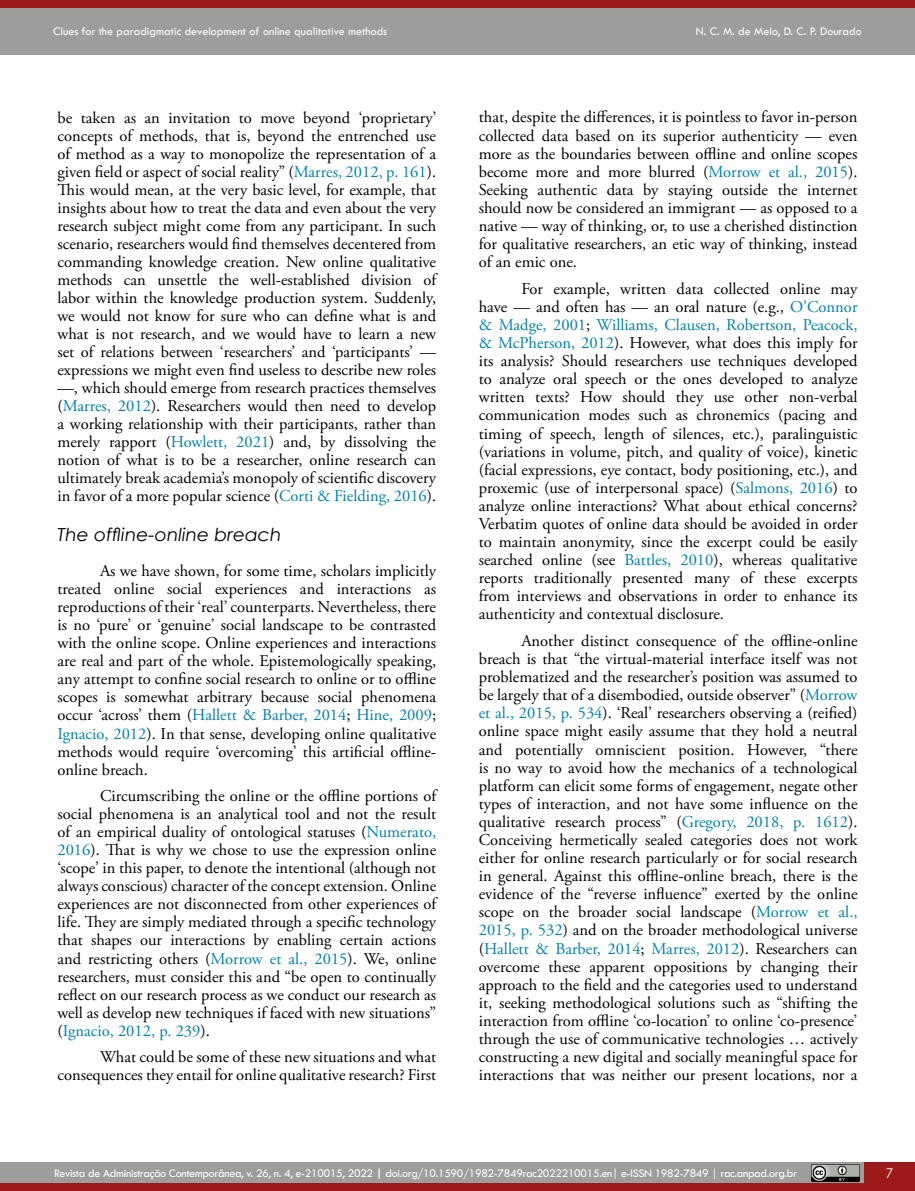
<style>
.page{position:relative;width:915px;height:1191px;background:#fff}
.page>*{position:absolute;margin:0;border:0;box-sizing:border-box;transform-origin:0 0}
.t1{font:italic 18px "Century Gothic";color:#000;scale:1.04 1}
.t2{font:16.5px/18.1px "Adobe Garamond Pro";color:#000;text-align:justify}
.t3{font:13.5px "Century Gothic";color:#fff}
.t4{font:12px "Tw Cen";letter-spacing:-.025em;color:#fff}
.t5{font:12px "Tw Cen";color:#fff}
.s1{color:#0080ad}
.s2{font-weight:700}
</style>
<div class="page">
<div style="left:863px;top:1162px;width:51px;height:21px;background:#9d1a1a"></div>
<div style="left:0;top:0;width:914px;height:54px;background:#9d9d9c"></div>
<div style="left:0;top:0;width:914px;height:7px;background:#9d1a18"></div>
<div style="left:0;top:1162px;width:863px;height:21px;background:#9d9d9c"></div>
<div style="left:0;top:1183px;width:914px;height:8px;background:#9d1a18"></div>
<img style="left:811px;top:1164px;width:48px;height:17px">
<p class="t5" style="left:53px;top:24px;width:335px">Clues for the paradigmatic development of online qualitative methods</p>
<p class="t5" style="left:695px;top:24px;width:167px">N. C. M. de Melo, D. C. P. Dourado</p>
<p class="t2" style="left:57px;top:109px;width:380px">be taken as an invitation to move beyond ‘proprietary’ concepts of methods, that is, beyond the entrenched use of method as a way to monopolize the representation of a given field or aspect of social reality” (<span class="s1">Marres, 2012, p. 161</span>).<br>This would mean, at the very basic level, for example, that insights about how to treat the data and even about the very research subject might come from any participant. In such scenario, researchers would find themselves decentered from commanding knowledge creation. New online qualitative methods can unsettle the well-established division of labor within the knowledge production system. Suddenly, we would not know for sure who can define what is and what is not research, and we would have to learn a new set of relations between ‘researchers’ and ‘participants’ — expressions we might even find useless to describe new roles —, which should emerge from research practices themselves (<span class="s1">Marres, 2012</span>). Researchers would then need to develop a working relationship with their participants, rather than merely rapport (<span class="s1">Howlett, 2021</span>) and, by dissolving the notion of what is to be a researcher, online research can ultimately break academia’s monopoly of scientific discovery in favor of a more popular science (<span class="s1">Corti &amp; Fielding, 2016</span>).</p>
<p class="t1" style="left:57px;top:522px;width:217px">The offline-online breach</p>
<p class="t2" style="left:57px;top:562px;width:380px;text-indent:43px">As we have shown, for some time, scholars implicitly treated online social experiences and interactions as reproductions of their ‘real’ counterparts. Nevertheless, there is no ‘pure’ or ‘genuine’ social landscape to be contrasted with the online scope. Online experiences and interactions are real and part of the whole. Epistemologically speaking, any attempt to confine social research to online or to offline scopes is somewhat arbitrary because social phenomena occur ‘across’ them (<span class="s1">Hallett &amp; Barber, 2014</span>; <span class="s1">Hine, 2009</span>; <span class="s1">Ignacio, 2012</span>). In that sense, developing online qualitative methods would require ‘overcoming’ this artificial offline&shy;online breach.</p>
<p class="t2" style="left:57px;top:787px;width:380px;text-indent:43px">Circumscribing the online or the offline portions of social phenomena is an analytical tool and not the result of an empirical duality of ontological statuses (<span class="s1">Numerato, 2016</span>). That is why we chose to use the expression online ‘scope’ in this paper, to denote the intentional (although not always conscious) character of the concept extension. Online experiences are not disconnected from other experiences of life. They are simply mediated through a specific technology that shapes our interactions by enabling certain actions and restricting others (<span class="s1">Morrow et al., 2015</span>). We, online researchers, must consider this and “be open to continually reflect on our research process as we conduct our research as well as develop new techniques if faced with new situations” (<span class="s1">Ignacio, 2012, p. 239</span>).</p>
<p class="t2" style="left:57px;top:1048px;width:380px;text-align:right">What could be some of these new situations and what consequences they entail for online qualitative research? First</p>
<p class="t2" style="left:478px;top:109px;width:380px">that, despite the differences, it is pointless to favor in-person collected data based on its superior authenticity — even more as the boundaries between offline and online scopes become more and more blurred (<span class="s1">Morrow et al., 2015</span>).<br>Seeking authentic data by staying outside the internet should now be considered an immigrant — as opposed to a native — way of thinking, or, to use a cherished distinction for qualitative researchers, an etic way of thinking, instead of an emic one.</p>
<p class="t2" style="left:478px;top:280px;width:380px;text-indent:43px">For example, written data collected online may have — and often has — an oral nature (e.g., <span class="s1">O’Connor &amp; Madge, 2001</span>; <span class="s1">Williams, Clausen, Robertson, Peacock, &amp; McPherson, 2012</span>). However, what does this imply for its analysis? Should researchers use techniques developed to analyze oral speech or the ones developed to analyze written texts? How should they use other non-verbal communication modes such as chronemics (pacing and timing of speech, length of silences, etc.), paralinguistic (variations in volume, pitch, and quality of voice), kinetic (facial expressions, eye contact, body positioning, etc.), and proxemic (use of interpersonal space) (<span class="s1">Salmons, 2016</span>) to analyze online interactions? What about ethical concerns?<br>Verbatim quotes of online data should be avoided in order to maintain anonymity, since the excerpt could be easily searched online (see <span class="s1">Battles, 2010</span>), whereas qualitative reports traditionally presented many of these excerpts from interviews and observations in order to enhance its authenticity and contextual disclosure.</p>
<p class="t2" style="left:478px;top:632px;width:380px;text-indent:43px">Another distinct consequence of the offline-online breach is that “the virtual-material interface itself was not problematized and the researcher’s position was assumed to be largely that of a disembodied, outside observer” (<span class="s1">Morrow et al., 2015, p. 534</span>). ‘Real’ researchers observing a (reified) online space might easily assume that they hold a neutral and potentially omniscient position. However, “there is no way to avoid how the mechanics of a technological platform can elicit some forms of engagement, negate other types of interaction, and not have some influence on the qualitative research process” (<span class="s1">Gregory, 2018, p. 1612</span>).<br>Conceiving hermetically sealed categories does not work either for online research particularly or for social research in general. Against this offline-online breach, there is the evidence of the “reverse influence” exerted by the online scope on the broader social landscape (<span class="s1">Morrow et al., 2015, p. 532</span>) and on the broader methodological universe (<span class="s1">Hallett &amp; Barber, 2014</span>; <span class="s1">Marres, 2012</span>). Researchers can overcome these apparent oppositions by changing their approach to the field and the categories used to understand it, seeking methodological solutions such as “shifting the interaction from offline ‘co-location’ to online ‘co-presence’ through the use of communicative technologies … actively constructing a new digital and socially meaningful space for interactions that was neither our present locations, nor a</p>
<p class="t4" style="left:54px;top:1166px;width:744px">Revista de Administração Contemporânea, v. 26, n. 4, e-210015, 2022 <span class="s2">|</span> doi.org/10.1590/1982-7849rac2022210015.en| e-ISSN 1982-7849 | rac.anpad.org.br</p>
<p class="t3" style="left:885px;top:1163px;width:9px">7</p>
</div>
